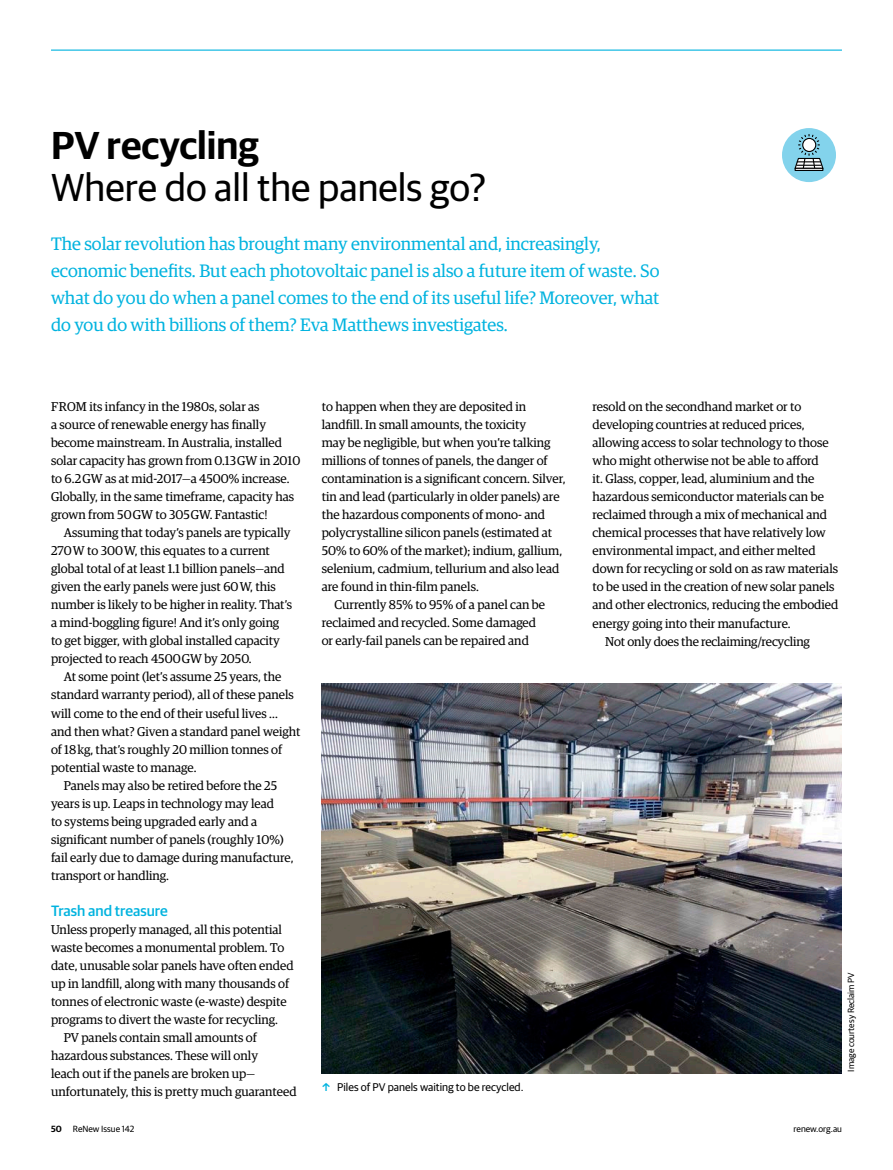
<style>
.page{position:relative;width:893px;height:1170px;background:#fff}
.page>*{position:absolute;margin:0;border:0;box-sizing:border-box;transform-origin:0 0}
.H2__FEATURE{font:39px "Guardian Sans";color:#000}
.H1__FEATURE{font:600 39px "Guardian Sans";color:#000}
.INTRO__FEATURE{font:18px/27px "Guardian Egyp";color:#00b3df}
.t1{font:500 15px "Guardian Sans";color:#00b3df}
.BODY{font:12.75px/18px "Guardian Egyp";color:#000}
.FIRST_PARA{font:12.75px/18px "Guardian Egyp";color:#000}
.t2{font:11.25px "Guardian Sans";color:#000}
.DIAGRAM_AND_PHOTO_CR{font:9px "Guardian Sans";color:#000}
.BODY-2{font:9px "Guardian Sans";color:#000}
.s1{color:#00b3df}
.s2{font-weight:600}
</style>
<div class="page">
<hr style="left:51px;top:50px;width:791px;height:1px;background:#00b3df">
<div style="left:782px;top:128px;width:54px;height:54px;background:#83d3ec;border-radius:50%"></div>
<div style="left:794px;top:168px;width:29px;height:3px;border:1px solid #000"></div>
<svg style="left:794px;top:134px;width:30px;height:36px"></svg>
<img style="left:322px;top:683px;width:520px;height:390px">
<p class="H1__FEATURE" style="left:51px;top:117px;width:209px">PV recycling</p>
<p class="H2__FEATURE" style="left:51px;top:159px;width:436px">Where do all the panels go?</p>
<p class="INTRO__FEATURE" style="left:51px;top:229px;width:610px">The solar revolution has brought many environmental and, increasingly, economic benefits. But each photovoltaic panel is also a future item of waste. So what do you do when a panel comes to the end of its useful life? Moreover, what do you do with billions of them? Eva Matthews investigates.</p>
<p class="FIRST_PARA" style="left:51px;top:397px;width:251px">FROM its infancy in the 1980s, solar as<br>a source of renewable energy has finally become mainstream. In Australia, installed solar capacity has grown from 0.13 GW in 2010 to 6.2 GW as at mid-2017—a 4500% increase.<br>Globally, in the same timeframe, capacity has grown from 50 GW to 305 GW. Fantastic!</p>
<p class="BODY" style="left:51px;top:523px;width:243px;text-indent:13px">Assuming that today’s panels are typically 270 W to 300 W, this equates to a current global total of at least 1.1 billion panels—and given the early panels were just 60 W, this number is likely to be higher in reality. That’s a mind-boggling figure! And it’s only going to get bigger, with global installed capacity projected to reach 4500 GW by 2050.</p>
<p class="BODY" style="left:51px;top:667px;width:251px;text-indent:13px">At some point (let’s assume 25 years, the standard warranty period), all of these panels will come to the end of their useful lives … and then what? Given a standard panel weight of 18 kg, that’s roughly 20 million tonnes of potential waste to manage.</p>
<p class="BODY" style="left:51px;top:775px;width:244px;text-indent:13px">Panels may also be retired before the 25 years is up. Leaps in technology may lead<br>to systems being upgraded early and a significant number of panels (roughly 10%) fail early due to damage during manufacture, transport or handling.</p>
<h3 class="t1" style="left:51px;top:899px;width:118px">Trash and treasure</h3>
<p class="FIRST_PARA" style="left:51px;top:919px;width:244px">Unless properly managed, all this potential waste becomes a monumental problem. To date, unusable solar panels have often ended up in landfill, along with many thousands of tonnes of electronic waste (e-waste) despite programs to divert the waste for recycling.</p>
<p class="BODY" style="left:51px;top:1027px;width:247px;text-indent:13px">PV panels contain small amounts of hazardous substances. These will only<br>leach out if the panels are broken up— unfortunately, this is pretty much guaranteed</p>
<p class="BODY" style="left:322px;top:397px;width:245px">to happen when they are deposited in landfill. In small amounts, the toxicity<br>may be negligible, but when you’re talking millions of tonnes of panels, the danger of contamination is a significant concern. Silver, tin and lead (particularly in older panels) are the hazardous components of mono- and polycrystalline silicon panels (estimated at 50% to 60% of the market); indium, gallium, selenium, cadmium, tellurium and also lead are found in thin-film panels.</p>
<p class="BODY" style="left:322px;top:595px;width:225px;text-indent:13px">Currently 85% to 95% of a panel can be reclaimed and recycled. Some damaged or early-fail panels can be repaired and</p>
<p class="t2" style="left:322px;top:1079px;width:203px"><span class="s1">□</span> Piles of PV panels waiting to be recycled.</p>
<p class="BODY" style="left:592px;top:397px;width:247px">resold on the secondhand market or to developing countries at reduced prices, allowing access to solar technology to those who might otherwise not be able to afford<br>it. Glass, copper, lead, aluminium and the hazardous semiconductor materials can be reclaimed through a mix of mechanical and chemical processes that have relatively low environmental impact, and either melted down for recycling or sold on as raw materials to be used in the creation of new solar panels and other electronics, reducing the embodied energy going into their manufacture.</p>
<p class="BODY" style="left:605px;top:631px;width:206px">Not only does the reclaiming/recycling</p>
<p class="DIAGRAM_AND_PHOTO_CR" style="left:845px;top:1071px;width:101px;rotate:-90deg">Image courtesy Reclaim PV</p>
<p class="BODY-2" style="left:51px;top:1121px;width:85px"><span class="s2">50</span> ReNew Issue 142</p>
<p class="DIAGRAM_AND_PHOTO_CR" style="left:793px;top:1121px;width:50px">renew.org.au</p>
</div>
